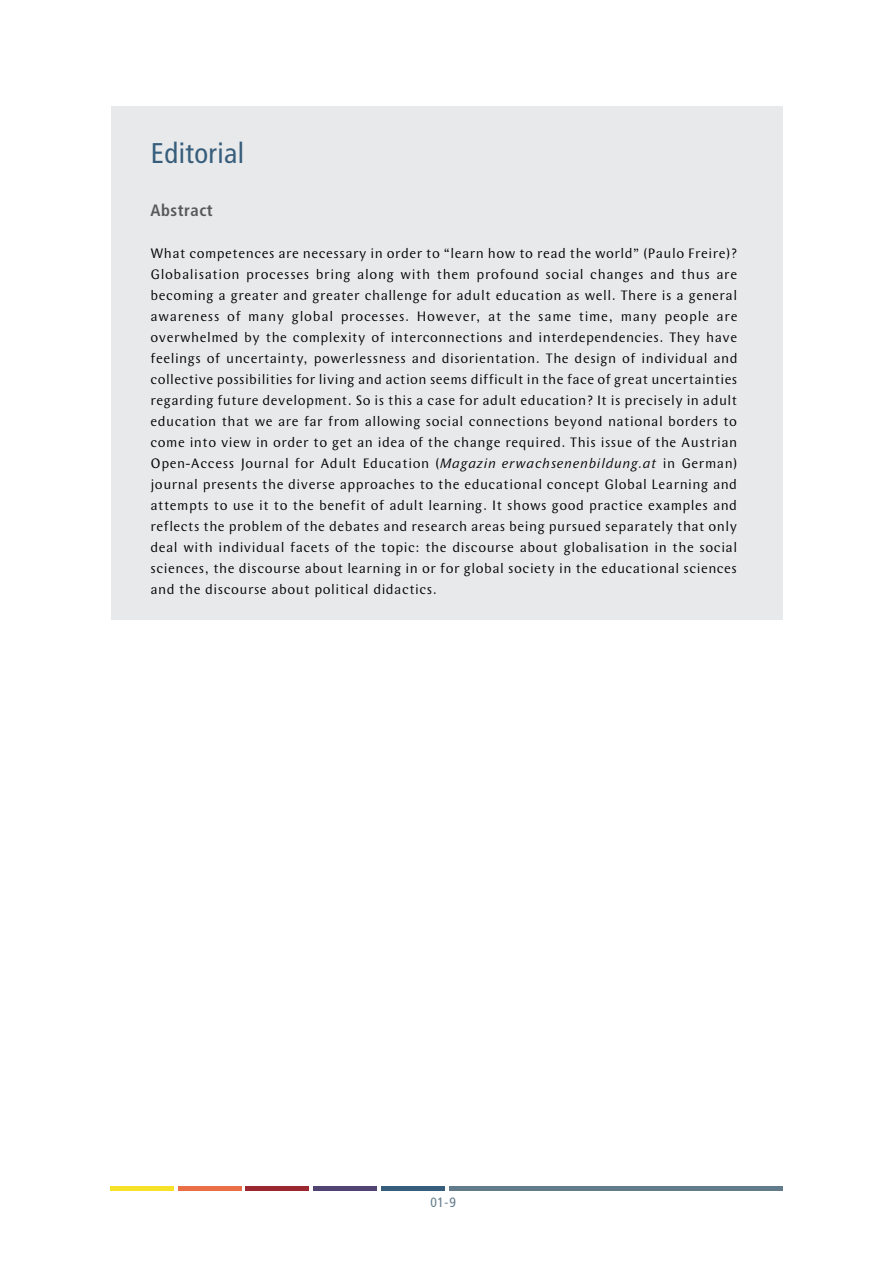
<style>
.page{position:relative;width:893px;height:1263px;background:#fff}
.page>*{position:absolute;margin:0;border:0;box-sizing:border-box;transform-origin:0 0}
.t1{font:condensed 28.5px "Frutiger LT Std";letter-spacing:.015em;color:#365d7b}
.t2{font:700 condensed 16.5px "Frutiger LT Std";letter-spacing:.035em;color:#57585a}
.t3{font:14.25px/21px "Wunderlich";letter-spacing:.035em;color:#000;text-align:justify}
.t4{font:condensed 13.5px "Frutiger LT Std";color:#627c8c}
.s1{font-style:italic}
</style>
<div class="page">
<div style="left:111px;top:1186px;width:63px;height:5px;background:#f6e329"></div>
<div style="left:178px;top:1186px;width:64px;height:5px;background:#eb6f46"></div>
<div style="left:246px;top:1186px;width:63px;height:5px;background:#9b2731"></div>
<div style="left:313px;top:1186px;width:64px;height:5px;background:#524472"></div>
<div style="left:381px;top:1186px;width:63px;height:5px;background:#365d7b"></div>
<div style="left:449px;top:1186px;width:333px;height:5px;background:#627c8c"></div>
<div style="left:111px;top:106px;width:671px;height:514px;background:#e8e9eb"></div>
<h1 class="t1" style="left:151px;top:136px;width:95px">Editorial</h1>
<p class="t2" style="left:151px;top:200px;width:64px">Abstract</p>
<p class="t3" style="left:151px;top:243px;width:589px">What competences are necessary in order to “learn how to read the world” (Paulo Freire)?<br>Globalisation processes bring along with them profound social changes and thus are becoming a greater and greater challenge for adult education as well. There is a general awareness of many global processes. However, at the same time, many people are overwhelmed by the complexity of interconnections and interdependencies. They have feelings of uncertainty, powerlessness and disorientation. The design of individual and collective possibilities for living and action seems difficult in the face of great uncertainties regarding future development. So is this a case for adult education? It is precisely in adult education that we are far from allowing social connections beyond national borders to come into view in order to get an idea of the change required. This issue of the Austrian Open-Access Journal for Adult Education (<span class="s1">Magazin erwachsenenbildung.at</span> in German) journal presents the diverse approaches to the educational concept Global Learning and attempts to use it to the benefit of adult learning. It shows good practice examples and reflects the problem of the debates and research areas being pursued separately that only deal with individual facets of the topic: the discourse about globalisation in the social sciences, the discourse about learning in or for global society in the educational sciences and the discourse about political didactics.</p>
<p class="t4" style="left:430px;top:1195px;width:27px">01-9</p>
</div>
